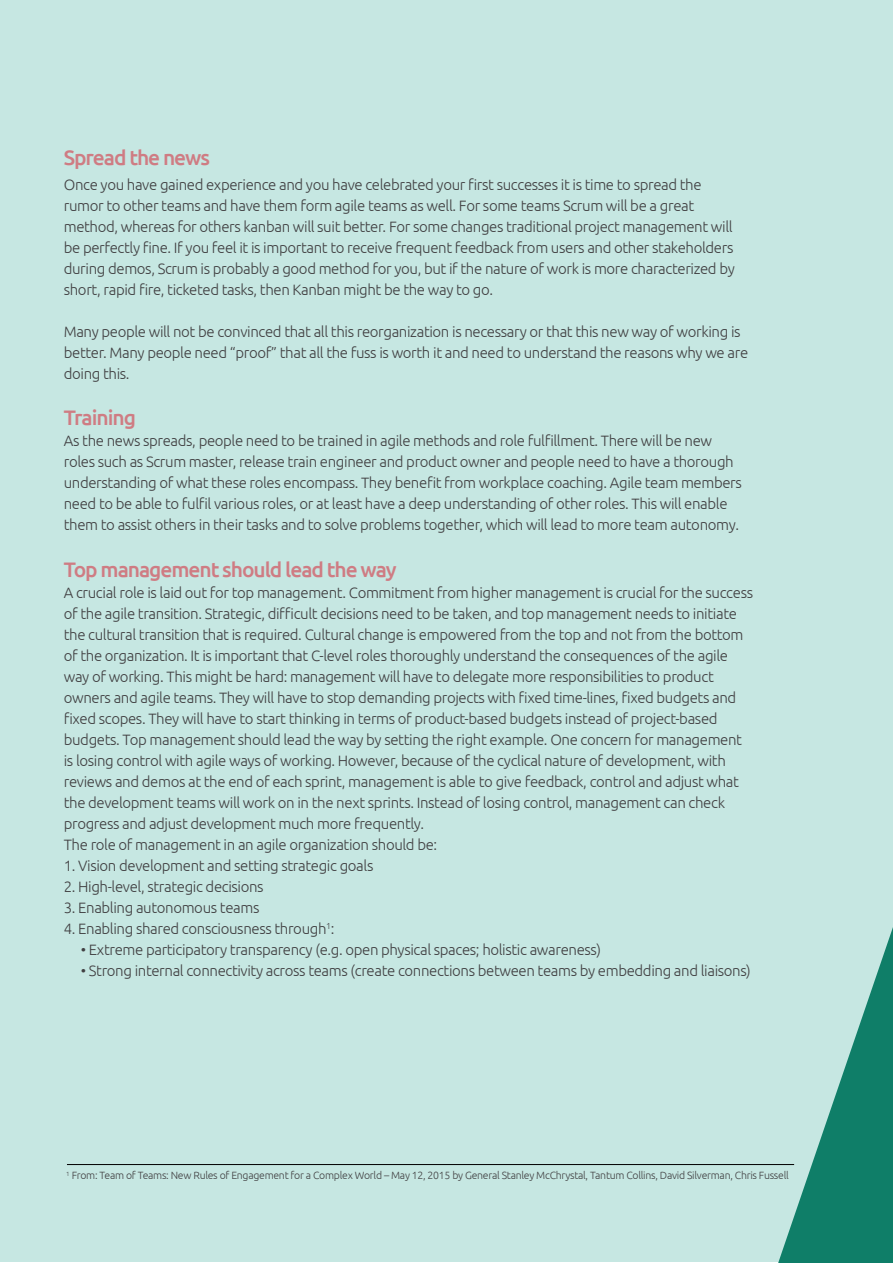
<style>
.page{position:relative;width:893px;height:1263px;background:#fff}
.page>*{position:absolute;margin:0;border:0;box-sizing:border-box;transform-origin:0 0}
.t1{font:500 21px "Ubuntu";letter-spacing:-.05em;color:#cf7c83}
.t2{font:300 15px/21px "Ubuntu";letter-spacing:-.025em;color:#414042}
.t3{font:300 10.5px "Ubuntu";letter-spacing:-.025em;color:#414042}
</style>
<div class="page">
<div style="left:0;top:1px;width:893px;height:1261px;background:#c6e7e2"></div>
<svg style="left:778px;top:927px;width:115px;height:336px"></svg>
<hr style="left:67px;top:1164px;width:727px;height:1px;background:#000">
<h1 class="t1" style="left:64px;top:144px;width:148px">Spread the news</h1>
<p class="t2" style="left:64px;top:174px;width:672px">Once you have gained experience and you have celebrated your first successes it is time to spread the rumor to other teams and have them form agile teams as well. For some teams Scrum will be a great method, whereas for others kanban will suit better. For some changes traditional project management will be perfectly fine. If you feel it is important to receive frequent feedback from users and other stakeholders during demos, Scrum is probably a good method for you, but if the nature of work is more characterized by short, rapid fire, ticketed tasks, then Kanban might be the way to go.</p>
<p class="t2" style="left:64px;top:321px;width:686px">Many people will not be convinced that all this reorganization is necessary or that this new way of working is better. Many people need “proof” that all the fuss is worth it and need to understand the reasons why we are doing this.</p>
<h1 class="t1" style="left:64px;top:405px;width:74px">Training</h1>
<p class="t2" style="left:64px;top:430px;width:680px">As the news spreads, people need to be trained in agile methods and role fulfillment. There will be new roles such as Scrum master, release train engineer and product owner and people need to have a thorough understanding of what these roles encompass. They benefit from workplace coaching. Agile team members need to be able to fulfil various roles, or at least have a deep understanding of other roles. This will enable them to assist others in their tasks and to solve problems together, which will lead to more team autonomy.</p>
<h1 class="t1" style="left:64px;top:556px;width:334px">Top management should lead the way</h1>
<p class="t2" style="left:64px;top:581px;width:691px">A crucial role is laid out for top management. Commitment from higher management is crucial for the success of the agile transition. Strategic, difficult decisions need to be taken, and top management needs to initiate the cultural transition that is required. Cultural change is empowered from the top and not from the bottom of the organization. It is important that C-level roles thoroughly understand the consequences of the agile way of working. This might be hard: management will have to delegate more responsibilities to product owners and agile teams. They will have to stop demanding projects with fixed time-lines, fixed budgets and fixed scopes. They will have to start thinking in terms of product-based budgets instead of project-based budgets. Top management should lead the way by setting the right example. One concern for management is losing control with agile ways of working. However, because of the cyclical nature of development, with reviews and demos at the end of each sprint, management is able to give feedback, control and adjust what the development teams will work on in the next sprints. Instead of losing control, management can check progress and adjust development much more frequently.<br>The role of management in an agile organization should be:</p>
<p class="t2" style="left:64px;top:854px;width:311px">1. Vision development and setting strategic goals</p>
<p class="t2" style="left:64px;top:875px;width:201px">2. High-level, strategic decisions</p>
<p class="t2" style="left:64px;top:896px;width:197px">3. Enabling autonomous teams</p>
<p class="t2" style="left:64px;top:917px;width:272px">4. Enabling shared consciousness through<sup>1</sup>:</p>
<p class="t2" style="left:81px;top:938px;width:522px">• Extreme participatory transparency (e.g. open physical spaces; holistic awareness)</p>
<p class="t2" style="left:81px;top:959px;width:672px">• Strong internal connectivity across teams (create connections between teams by embedding and liaisons)</p>
<p class="t3" style="left:66px;top:1169px;width:724px"><sup>1</sup> From: Team of Teams: New Rules of Engagement for a Complex World – May 12, 2015 by General Stanley McChrystal, Tantum Collins, David Silverman, Chris Fussell</p>
</div>
